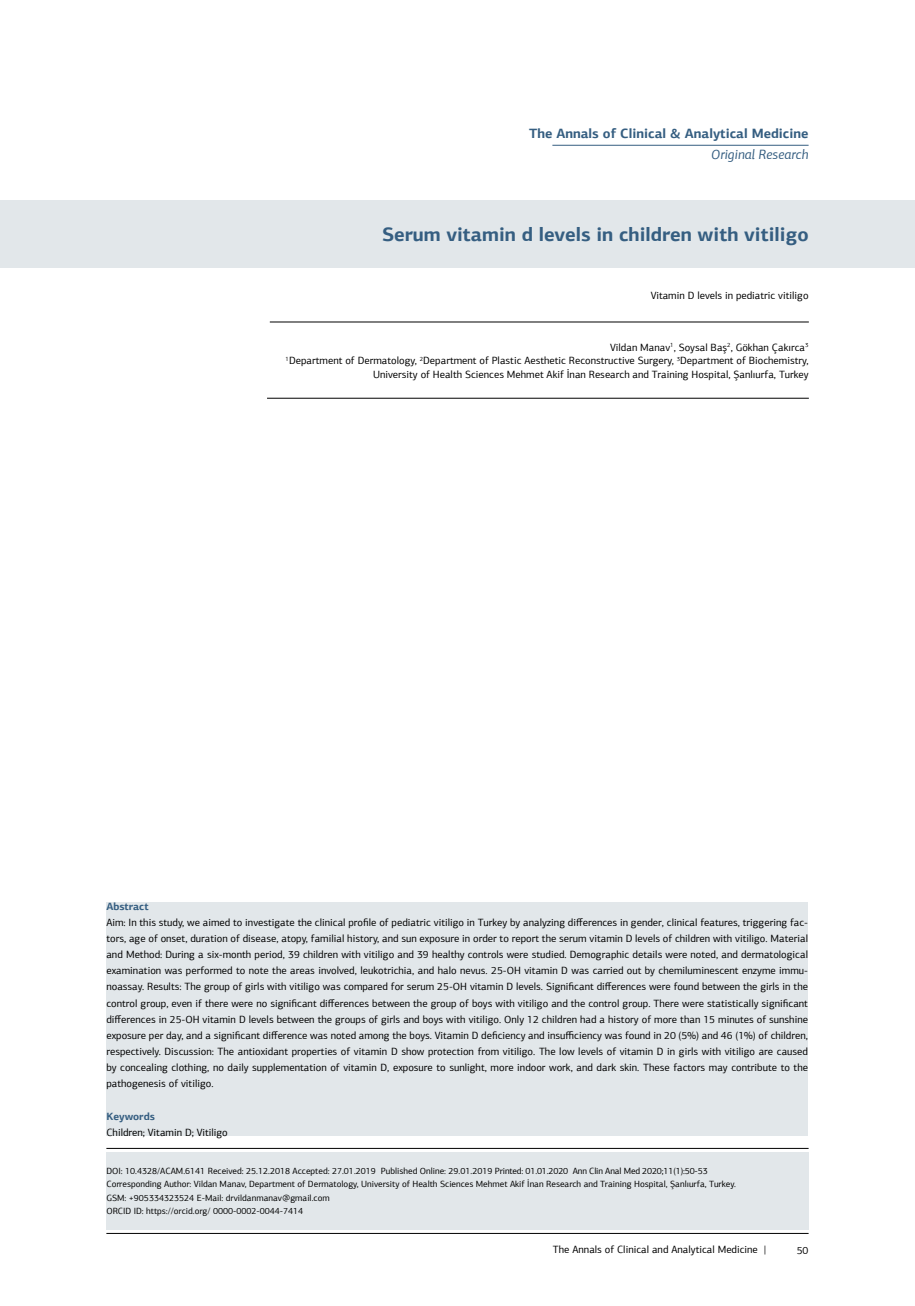
<style>
.page{position:relative;width:915px;height:1306px;background:#fff}
.page>*{position:absolute;margin:0;border:0;box-sizing:border-box;transform-origin:0 0}
.t1{font:700 19.5px "PF Agora Sans Pro";color:#355e81}
.t2{font:700 13.5px "PF Agora Sans Pro";color:#355e81}
.t3{font:italic 13.5px "PF Agora Sans Pro";color:#355e81}
.t4{font:10.5px/16.2px "PF Agora Sans Pro";color:#000;text-align:right}
.t5{font:700 10.5px "PF Agora Sans Pro";color:#355e81}
.t6{font:9px/13.5px "PF Agora Sans Pro";color:#000}
</style>
<div class="page">
<hr style="left:106px;top:1233px;width:702px;height:1px;background:#000">
<div style="left:0;top:200px;width:914px;height:68px;background:#e2e7ea"></div>
<hr style="left:106px;top:1148px;width:702px;height:1px;background:#000">
<hr style="left:270px;top:322px;width:538px;height:1px;background:#000">
<hr style="left:267px;top:398px;width:541px;height:1px;background:#000">
<hr style="left:552px;top:145px;width:256px;height:1px;background:#355e81">
<div style="left:106px;top:1151px;width:702px;height:78px;background:#e2e7ea"></div>
<div style="left:106px;top:901px;width:701px;height:234px;background:#e2e7ea"></div>
<p class="t2" style="left:529px;top:125px;width:281px">The Annals of Clinical &amp; Analytical Medicine</p>
<p class="t3" style="left:711px;top:146px;width:99px">Original Research</p>
<h1 class="t1" style="left:382px;top:222px;width:428px">Serum vitamin d levels in children with vitiligo</h1>
<p class="t4" style="left:650px;top:287px;width:159px">Vitamin D levels in pediatric vitiligo</p>
<p class="t4" style="left:285px;top:340px;width:524px;line-height:13.5px">Vildan Manav<sup>1</sup>, Soysal Baş<sup>2</sup>, Gökhan Çakırca<sup>3<br>1</sup>Department of Dermatology, <sup>2</sup>Department of Plastic Aesthetic Reconstructive Surgery, <sup>3</sup>Department of Biochemistry,<br>University of Health Sciences Mehmet Akif İnan Research and Training Hospital, Şanlıurfa, Turkey</p>
<p class="t5" style="left:106px;top:899px;width:44px">Abstract</p>
<p class="t4" style="left:106px;top:914px;width:703px;text-align:justify">Aim: In this study, we aimed to investigate the clinical profile of pediatric vitiligo in Turkey by analyzing differences in gender, clinical features, triggering fac&shy;tors, age of onset, duration of disease, atopy, familial history, and sun exposure in order to report the serum vitamin D levels of children with vitiligo. Material and Method: During a six-month period, 39 children with vitiligo and 39 healthy controls were studied. Demographic details were noted, and dermatological examination was performed to note the areas involved, leukotrichia, and halo nevus. 25-OH vitamin D was carried out by chemiluminescent enzyme immu&shy;noassay. Results: The group of girls with vitiligo was compared for serum 25-OH vitamin D levels. Significant differences were found between the girls in the control group, even if there were no significant differences between the group of boys with vitiligo and the control group. There were statistically significant differences in 25-OH vitamin D levels between the groups of girls and boys with vitiligo. Only 12 children had a history of more than 15 minutes of sunshine exposure per day, and a significant difference was noted among the boys. Vitamin D deficiency and insufficiency was found in 20 (5%) and 46 (1%) of children, respectively. Discussion: The antioxidant properties of vitamin D show protection from vitiligo. The low levels of vitamin D in girls with vitiligo are caused by concealing clothing, no daily supplementation of vitamin D, exposure to sunlight, more indoor work, and dark skin. These factors may contribute to the pathogenesis of vitiligo.</p>
<p class="t5" style="left:106px;top:1109px;width:50px">Keywords</p>
<p class="t4" style="left:106px;top:1124px;width:123px">Children; Vitamin D; Vitiligo</p>
<p class="t6" style="left:106px;top:1164px;width:630px">DOI: 10.4328/ACAM.6141 Received: 25.12.2018 Accepted: 27.01.2019 Published Online: 29.01.2019 Printed: 01.01.2020 Ann Clin Anal Med 2020;11(1):50-53<br>Corresponding Author: Vildan Manav, Department of Dermatology, University of Health Sciences Mehmet Akif İnan Research and Training Hospital, Şanlıurfa, Turkey.<br>GSM: +905334323524 E-Mail: drvildanmanav@gmail.com<br>ORCID ID: https://orcid.org/ 0000-0002-0044-7414</p>
<p class="t4" style="left:552px;top:1241px;width:215px">The Annals of Clinical and Analytical Medicine |</p>
<p class="t4" style="left:796px;top:1242px;width:13px">50</p>
</div>
